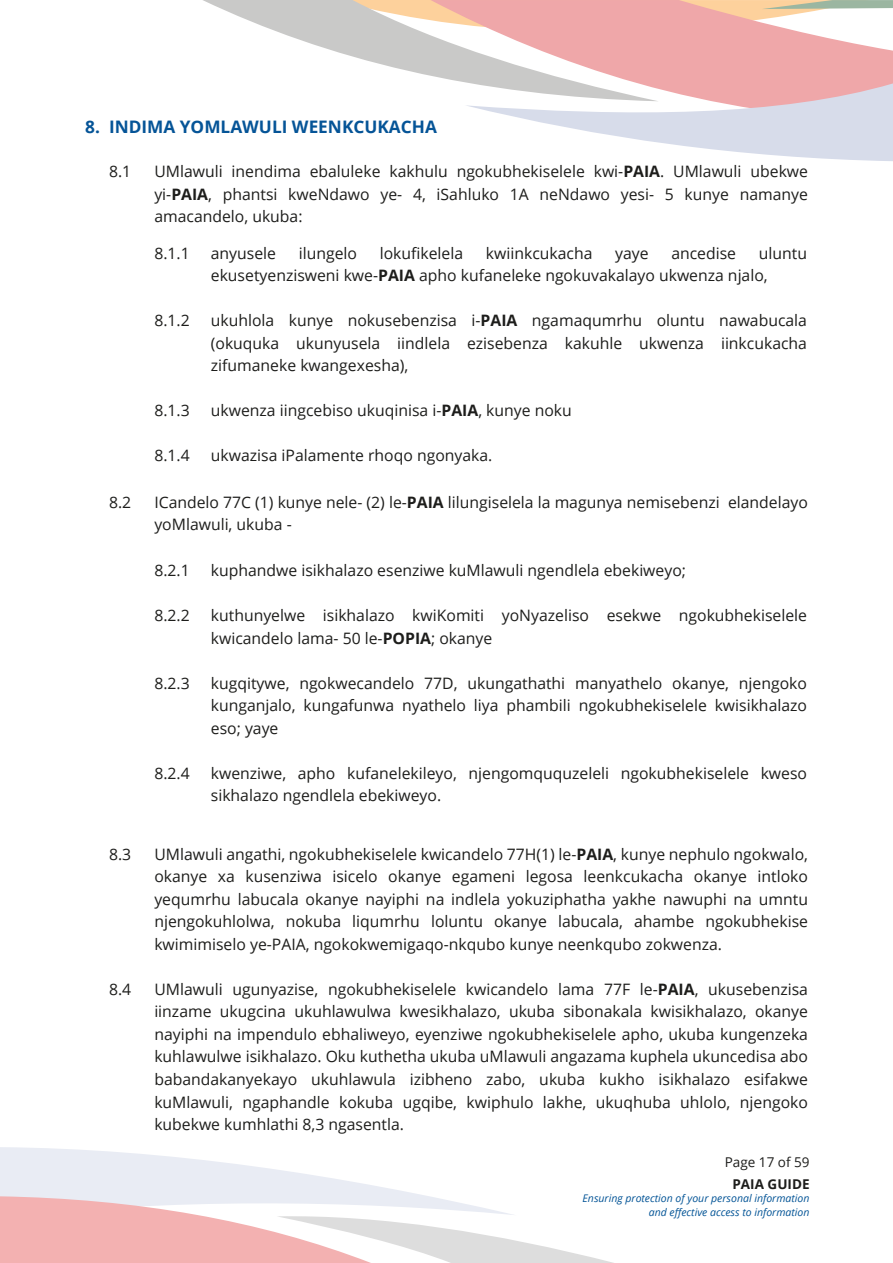
<style>
.page{position:relative;width:893px;height:1263px;background:#fff}
.page>*{position:absolute;margin:0;border:0;box-sizing:border-box;transform-origin:0 0}
.t1{font:700 17.25px "Open Sans";color:#055497}
.t2{font:15.75px/22.5px "Open Sans";color:#1d1d1b;text-align:justify}
.t3{font:13.5px "Open Sans";color:#1d1d1b}
.t4{font:700 13.5px "Open Sans";color:#1d1d1b}
.t5{font:italic 10.5px/13.5px "Open Sans";color:#035496;text-align:right}
.s1{font-weight:700}
</style>
<div class="page">
<svg style="left:0;top:1147px;width:614px;height:116px"></svg>
<svg style="left:659px;top:0;width:234px;height:83px;fill:#efa7a9"></svg>
<svg style="left:203px;top:0;width:456px;height:83px"></svg>
<svg style="left:466px;top:83px;width:427px;height:78px"></svg>
<p class="t1" style="left:85px;top:120px;width:353px">8. INDIMA YOMLAWULI WEENKCUKACHA</p>
<p class="t2" style="left:109px;top:162px;width:24px">8.1</p>
<p class="t2" style="left:154px;top:162px;width:655px">UMlawuli inendima ebaluleke kakhulu ngokubhekiselele kwi-<span class="s1">PAIA</span>. UMlawuli ubekwe yi-<span class="s1">PAIA</span>, phantsi kweNdawo ye- 4, iSahluko 1A neNdawo yesi- 5 kunye namanye amacandelo, ukuba:</p>
<p class="t2" style="left:154px;top:243px;width:37px">8.1.1</p>
<p class="t2" style="left:154px;top:311px;width:37px">8.1.2</p>
<p class="t2" style="left:154px;top:401px;width:37px">8.1.3</p>
<p class="t2" style="left:154px;top:446px;width:37px">8.1.4</p>
<p class="t2" style="left:211px;top:241px;width:67px">anyusele</p>
<p class="t2" style="left:299px;top:241px;width:60px">ilungelo</p>
<p class="t2" style="left:380px;top:241px;width:85px">lokufikelela</p>
<p class="t2" style="left:486px;top:241px;width:108px">kwiinkcukacha</p>
<p class="t2" style="left:615px;top:241px;width:35px">yaye</p>
<p class="t2" style="left:671px;top:241px;width:66px">ancedise</p>
<p class="t2" style="left:211px;top:241px;width:598px;text-indent:548px">uluntu ekusetyenzisweni kwe-<span class="s1">PAIA</span> apho kufaneleke ngokuvakalayo ukwenza njalo,</p>
<p class="t2" style="left:211px;top:311px;width:598px">ukuhlola kunye nokusebenzisa i-<span class="s1">PAIA</span> ngamaqumrhu oluntu nawabucala (okuquka ukunyusela iindlela ezisebenza kakuhle ukwenza iinkcukacha zifumaneke kwangexesha),</p>
<p class="t2" style="left:211px;top:401px;width:362px">ukwenza iingcebiso ukuqinisa i-<span class="s1">PAIA</span>, kunye noku</p>
<p class="t2" style="left:211px;top:446px;width:283px">ukwazisa iPalamente rhoqo ngonyaka.</p>
<p class="t2" style="left:109px;top:492px;width:24px">8.2</p>
<p class="t2" style="left:154px;top:492px;width:655px">ICandelo 77C (1) kunye nele- (2) le-<span class="s1">PAIA</span> lilungiselela la magunya nemisebenzi elandelayo yoMlawuli, ukuba -</p>
<p class="t2" style="left:109px;top:844px;width:24px">8.3</p>
<p class="t2" style="left:109px;top:979px;width:24px">8.4</p>
<p class="t2" style="left:154px;top:561px;width:37px">8.2.1</p>
<p class="t2" style="left:154px;top:606px;width:37px">8.2.2</p>
<p class="t2" style="left:154px;top:673px;width:37px">8.2.3</p>
<p class="t2" style="left:154px;top:763px;width:37px">8.2.4</p>
<p class="t2" style="left:211px;top:559px;width:477px">kuphandwe isikhalazo esenziwe kuMlawuli ngendlela ebekiweyo;</p>
<p class="t2" style="left:211px;top:606px;width:598px">kuthunyelwe isikhalazo kwiKomiti yoNyazeliso esekwe ngokubhekiselele kwicandelo lama- 50 le-<span class="s1">POPIA</span>; okanye</p>
<p class="t2" style="left:211px;top:673px;width:598px">kugqitywe, ngokwecandelo 77D, ukungathathi manyathelo okanye, njengoko kunganjalo, kungafunwa nyathelo liya phambili ngokubhekiselele kwisikhalazo eso; yaye</p>
<p class="t2" style="left:211px;top:763px;width:598px">kwenziwe, apho kufanelekileyo, njengomququzeleli ngokubhekiselele kweso sikhalazo ngendlela ebekiweyo.</p>
<p class="t2" style="left:154px;top:844px;width:655px">UMlawuli angathi, ngokubhekiselele kwicandelo 77H(1) le-<span class="s1">PAIA</span>, kunye nephulo ngokwalo, okanye xa kusenziwa isicelo okanye egameni legosa leenkcukacha okanye intloko yequmrhu labucala okanye nayiphi na indlela yokuziphatha yakhe nawuphi na umntu njengokuhlolwa, nokuba liqumrhu loluntu okanye labucala, ahambe ngokubhekise kwimimiselo ye-PAIA, ngokokwemigaqo-nkqubo kunye neenkqubo zokwenza.</p>
<p class="t2" style="left:154px;top:979px;width:655px">UMlawuli ugunyazise, ngokubhekiselele kwicandelo lama 77F le-<span class="s1">PAIA</span>, ukusebenzisa iinzame ukugcina ukuhlawulwa kwesikhalazo, ukuba sibonakala kwisikhalazo, okanye nayiphi na impendulo ebhaliweyo, eyenziwe ngokubhekiselele apho, ukuba kungenzeka kuhlawulwe isikhalazo. Oku kuthetha ukuba uMlawuli angazama kuphela ukuncedisa abo babandakanyekayo ukuhlawula izibheno zabo, ukuba kukho isikhalazo esifakwe kuMlawuli, ngaphandle kokuba ugqibe, kwiphulo lakhe, ukuqhuba uhlolo, njengoko kubekwe kumhlathi 8,3 ngasentla.</p>
<p class="t3" style="left:725px;top:1156px;width:86px">Page 17 of 59</p>
<p class="t5" style="left:583px;top:1192px;width:228px">Ensuring protection of your personal information and effective access to information</p>
<p class="t4" style="left:732px;top:1178px;width:79px">PAIA GUIDE</p>
</div>
